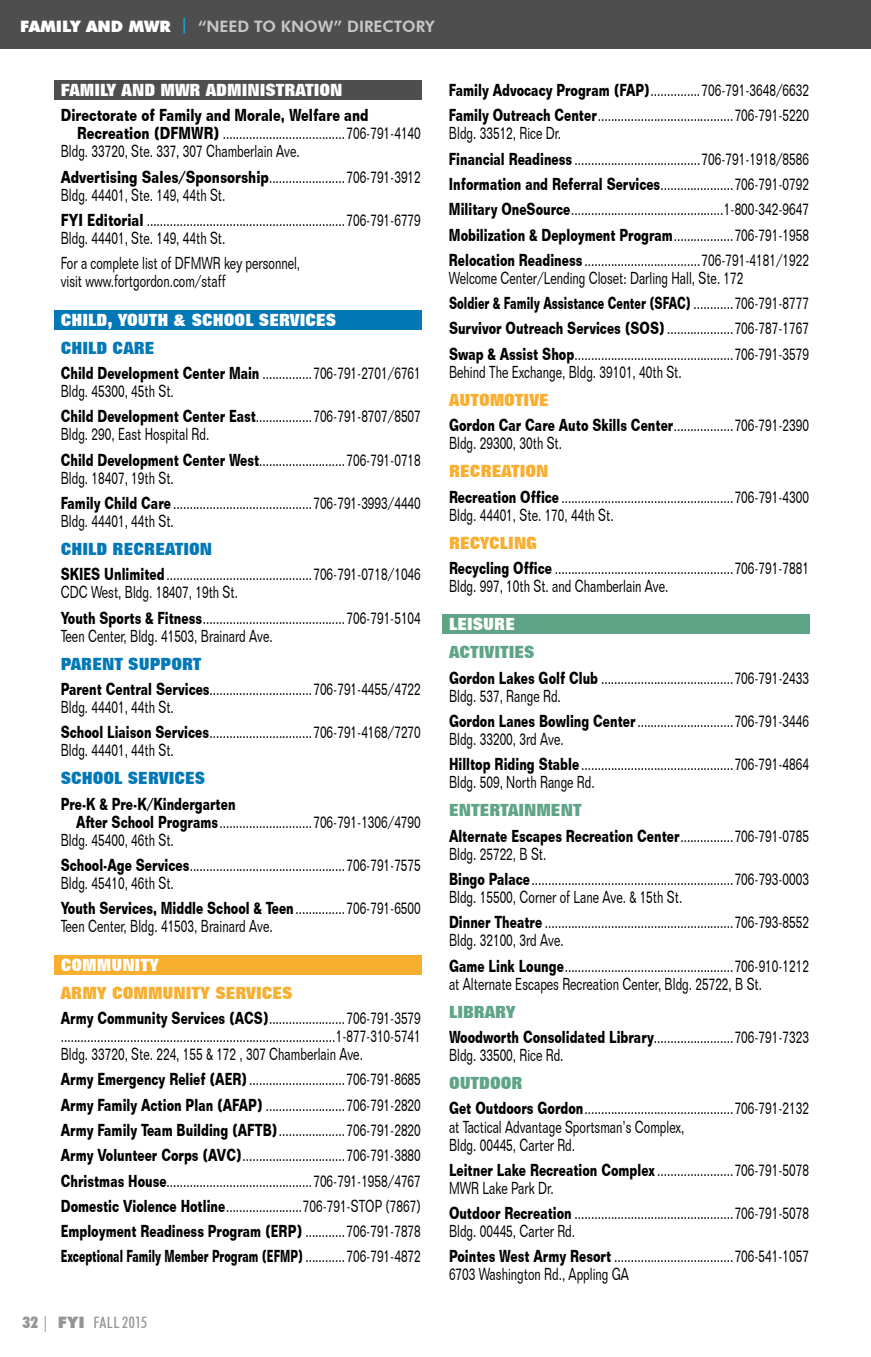
<style>
.page{position:relative;width:871px;height:1357px;background:#fff}
.page>*{position:absolute;margin:0;border:0;box-sizing:border-box;transform-origin:0 0}
.t1{font:16.88px/25.2px "Folio BT";color:#000;scale:.7 1}
.t2{font:700 16.88px/25.2px "Folio BT";color:#000;scale:.7 1}
.t3{font:800 16.88px "Folio BT";color:#fff;scale:.85 1}
.t4{font:700 16.88px "Folio BT";color:#000;scale:.75 1}
.t5{font:800 16.88px "Folio BT";color:#0278b6;scale:.85 1}
.t6{font:800 15.75px "Futura BT";color:#c7c6c5}
.t7{font:500 condensed 15.75px "Futura BT";letter-spacing:.015em;color:#939598}
.s1{font-weight:900;color:#fff}
.s2{color:#0ea9ce}
.s3{font-weight:700}
.s4{font-weight:800;color:#0278b6}
.s5{font-weight:800;color:#f8ae2f}
.s6{font-weight:900}
.s7{font-weight:900;font-stretch:normal}
.s8{font-weight:800;color:#5fa487}
.s9{font-weight:400}
</style>
<div class="page">
<div style="left:0;top:0;width:871px;height:48px;background:#4f4e4e"></div>
<div style="left:54px;top:310px;width:368px;height:19px;background:#0278b6"></div>
<div style="left:54px;top:955px;width:368px;height:20px;background:#f8ae2f"></div>
<div style="left:54px;top:80px;width:368px;height:20px;background:#4f4e4e"></div>
<div style="left:442px;top:614px;width:368px;height:19px;background:#5fa487"></div>
<p class="t6" style="left:20px;top:17px;width:416px"><span class="s1">FAMILY AND MWR</span> <span class="s2">|</span> “NEED TO KNOW” DIRECTORY</p>
<p class="t3" style="left:61px;top:80px;width:333px">FAMILY AND MWR ADMINISTRATION</p>
<p class="t4" style="left:61px;top:105px;width:412px">Directorate of Family and Morale, Welfare and</p>
<p class="t1" style="left:77px;top:121px;width:492px"><span class="s3">Recreation (DFMWR)</span> .....................................706-791-4140</p>
<p class="t1" style="left:61px;top:139px;width:343px">Bldg. 33720, Ste. 337, 307 Chamberlain Ave.</p>
<p class="t1" style="left:61px;top:168px;width:516px;line-height:18px"><span class="s3">Advertising Sales/Sponsorship</span>.......................706-791-3912<br>Bldg. 44401, Ste. 149, 44th St.</p>
<p class="t1" style="left:61px;top:211px;width:516px;line-height:18px"><span class="s3">FYI Editorial</span> ............................................................706-791-6779<br>Bldg. 44401, Ste. 149, 44th St.</p>
<p class="t1" style="left:61px;top:254px;width:344px;line-height:18px">For a complete list of DFMWR key personnel, visit www.fortgordon.com/staff</p>
<p class="t3" style="left:61px;top:309px;width:326px">CHILD, YOUTH &amp; SCHOOL SERVICES</p>
<p class="t1" style="left:61px;top:335px;width:516px"><span class="s4">CHILD CARE<br></span><span class="s3">Child Development Center Main</span> ...............706-791-2701/6761</p>
<p class="t1" style="left:61px;top:378px;width:516px">Bldg. 45300, 45th St.<br><span class="s3">Child Development Center East</span>.................706-791-8707/8507</p>
<p class="t1" style="left:61px;top:421px;width:516px">Bldg. 290, East Hospital Rd.<br><span class="s3">Child Development Center West</span>..........................706-791-0718</p>
<p class="t1" style="left:61px;top:465px;width:516px">Bldg. 18407, 19th St.<br><span class="s3">Family Child Care</span> ..........................................706-791-3993/4440</p>
<p class="t1" style="left:61px;top:508px;width:163px">Bldg. 44401, 44th St.</p>
<p class="t1" style="left:61px;top:536px;width:516px"><span class="s4">CHILD RECREATION<br></span><span class="s3">SKIES Unlimited</span> ............................................706-791-0718/1046</p>
<p class="t1" style="left:61px;top:579px;width:516px">CDC West, Bldg. 18407, 19th St.<br><span class="s3">Youth Sports &amp; Fitness</span>...........................................706-791-5104</p>
<p class="t1" style="left:61px;top:623px;width:304px">Teen Center, Bldg. 41503, Brainard Ave.</p>
<p class="t1" style="left:61px;top:651px;width:516px"><span class="s4">PARENT SUPPORT<br></span><span class="s3">Parent Central Services</span>...............................706-791-4455/4722</p>
<p class="t1" style="left:61px;top:694px;width:516px">Bldg. 44401, 44th St.<br><span class="s3">School Liaison Services</span>...............................706-791-4168/7270</p>
<p class="t1" style="left:61px;top:737px;width:163px">Bldg. 44401, 44th St.</p>
<p class="t5" style="left:61px;top:768px;width:172px">SCHOOL SERVICES</p>
<p class="t2" style="left:61px;top:791px;width:251px">Pre-K &amp; Pre-K/Kindergarten</p>
<p class="t1" style="left:76px;top:809px;width:494px"><span class="s3">After School Programs</span>............................706-791-1306/4790</p>
<p class="t1" style="left:61px;top:827px;width:163px">Bldg. 45400, 46th St.</p>
<p class="t1" style="left:61px;top:856px;width:516px;line-height:18px"><span class="s3">School-Age Services</span>...............................................706-791-7575<br>Bldg. 45410, 46th St.</p>
<p class="t1" style="left:61px;top:899px;width:516px;line-height:18px"><span class="s3">Youth Services, Middle School &amp; Teen</span>...............706-791-6500<br>Teen Center, Bldg. 41503, Brainard Ave.</p>
<p class="t3" style="left:61px;top:954px;width:117px">COMMUNITY</p>
<p class="t1" style="left:61px;top:980px;width:516px"><span class="s5">ARMY COMMUNITY SERVICES<br></span><span class="s3">Army Community Services (ACS)</span>.......................706-791-3579</p>
<p class="t1" style="left:61px;top:1027px;width:516px;line-height:18px">...................................................................................1-877-310-5741<br>Bldg. 33720, Ste. 224, 155 &amp; 172 , 307 Chamberlain Ave.</p>
<p class="t1" style="left:61px;top:1066px;width:516px;text-align:justify"><span class="s3">Army Emergency Relief (AER)</span> .............................706-791-8685<br><span class="s3">Army Family Action Plan (AFAP)</span> ........................706-791-2820<br><span class="s3">Army Family Team Building (AFTB)</span>....................706-791-2820<br><span class="s3">Army Volunteer Corps (AVC)</span>...............................706-791-3880<br><span class="s3">Christmas House</span>............................................706-791-1958/4767<br><span class="s3">Domestic Violence Hotline</span>.......................706-791-STOP (7867)<br><span class="s3">Employment Readiness Program (ERP)</span> ............706-791-7878<br><span class="s3">Exceptional Family Member Program (EFMP)</span> ............706-791-4872</p>
<p class="t7" style="left:23px;top:1313px;width:126px"><span class="s6">32</span> | <span class="s7">FYI</span> FALL 2015</p>
<p class="t1" style="left:449px;top:77px;width:516px"><span class="s3">Family Advocacy Program (FAP)</span>...............706-791-3648/6632<br><span class="s3">Family Outreach Center</span>.........................................706-791-5220</p>
<p class="t1" style="left:449px;top:121px;width:516px">Bldg. 33512, Rice Dr.<br><span class="s3">Financial Readiness</span> ......................................706-791-1918/8586<br><span class="s3">Information and Referral Services</span>......................706-791-0792<br><span class="s3">Military OneSource</span>..............................................1-800-342-9647<br><span class="s3">Mobilization &amp; Deployment Program</span>..................706-791-1958<br><span class="s3">Relocation Readiness</span> ...................................706-791-4181/1922</p>
<p class="t1" style="left:449px;top:265px;width:516px">Welcome Center/Lending Closet: Darling Hall, Ste. 172<br><span class="s3">Soldier &amp; Family Assistance Center (SFAC)</span> ............706-791-8777<br><span class="s3">Survivor Outreach Services (SOS)</span> ....................706-787-1767<br><span class="s3">Swap &amp; Assist Shop</span>................................................706-791-3579</p>
<p class="t1" style="left:449px;top:359px;width:334px">Behind The Exchange, Bldg. 39101, 40th St.</p>
<p class="t1" style="left:449px;top:387px;width:516px"><span class="s5">AUTOMOTIVE<br></span><span class="s3">Gordon Car Care Auto Skills Center</span>..................706-791-2390</p>
<p class="t1" style="left:449px;top:430px;width:163px">Bldg. 29300, 30th St.</p>
<p class="t1" style="left:449px;top:458px;width:516px"><span class="s5">RECREATION<br></span><span class="s3">Recreation Office</span> ....................................................706-791-4300</p>
<p class="t1" style="left:449px;top:502px;width:237px">Bldg. 44401, Ste. 170, 44th St.</p>
<p class="t1" style="left:449px;top:530px;width:516px"><span class="s5">RECYCLING<br></span><span class="s3">Recycling Office</span> ......................................................706-791-7881</p>
<p class="t1" style="left:449px;top:573px;width:315px">Bldg. 997, 10th St. and Chamberlain Ave.</p>
<p class="t3" style="left:449px;top:614px;width:79px">LEISURE</p>
<p class="t1" style="left:449px;top:640px;width:516px"><span class="s8">ACTIVITIES<br></span><span class="s3">Gordon Lakes Golf Club</span> ........................................706-791-2433</p>
<p class="t1" style="left:449px;top:683px;width:516px">Bldg. 537, Range Rd.<br><span class="s3">Gordon Lanes Bowling Center</span> .............................706-791-3446</p>
<p class="t1" style="left:449px;top:726px;width:516px">Bldg. 33200, 3rd Ave.<br><span class="s3">Hilltop Riding Stable</span> ..............................................706-791-4864</p>
<p class="t1" style="left:449px;top:769px;width:210px">Bldg. 509, North Range Rd.</p>
<p class="t2" style="left:449px;top:798px;width:516px"><span class="s8">ENTERTAINMENT<br></span>Alternate Escapes Recreation Center<span class="s9">................706-791-0785</span></p>
<p class="t1" style="left:449px;top:841px;width:516px">Bldg. 25722, B St.<br><span class="s3">Bingo Palace</span>.............................................................706-793-0003</p>
<p class="t1" style="left:449px;top:884px;width:516px">Bldg. 15500, Corner of Lane Ave. &amp; 15th St.<br><span class="s3">Dinner Theatre</span> .........................................................706-793-8552</p>
<p class="t1" style="left:449px;top:927px;width:516px">Bldg. 32100, 3rd Ave.<br><span class="s3">Game Link Lounge</span>...................................................706-910-1212</p>
<p class="t1" style="left:449px;top:971px;width:449px">at Alternate Escapes Recreation Center, Bldg. 25722, B St.</p>
<p class="t1" style="left:449px;top:999px;width:516px"><span class="s8">LIBRARY<br></span><span class="s3">Woodworth Consolidated Library</span>........................706-791-7323</p>
<p class="t1" style="left:449px;top:1042px;width:165px">Bldg. 33500, Rice Rd.</p>
<p class="t1" style="left:449px;top:1070px;width:516px"><span class="s8">OUTDOOR<br></span><span class="s3">Get Outdoors Gordon</span>.............................................706-791-2132</p>
<p class="t1" style="left:449px;top:1117px;width:338px;line-height:18px">at Tactical Advantage Sportsman’s Complex,<br>Bldg. 00445, Carter Rd.</p>
<p class="t1" style="left:449px;top:1160px;width:516px;line-height:18px"><span class="s3">Leitner Lake Recreation Complex</span> .......................706-791-5078<br>MWR Lake Park Dr.</p>
<p class="t1" style="left:449px;top:1204px;width:516px;line-height:18px"><span class="s3">Outdoor Recreation</span> ................................................706-791-5078<br>Bldg. 00445, Carter Rd.</p>
<p class="t1" style="left:449px;top:1247px;width:516px;line-height:18px"><span class="s3">Pointes West Army Resort</span> ....................................706-541-1057<br>6703 Washington Rd., Appling GA</p>
</div>
